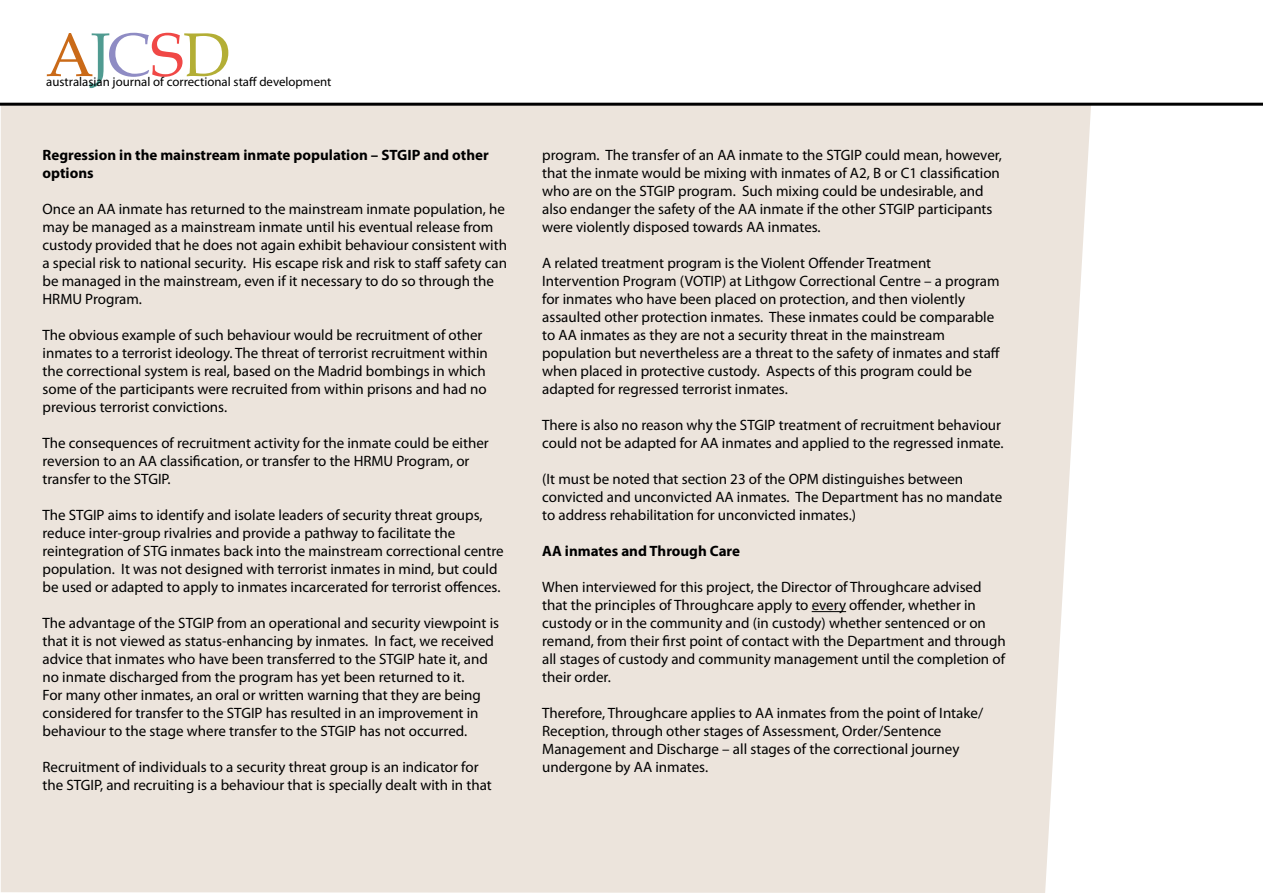
<style>
.page{position:relative;width:1263px;height:893px;background:#fff}
.page>*{position:absolute;margin:0;border:0;box-sizing:border-box;transform-origin:0 0}
.t1{font:61.65px "Book Antiqua";letter-spacing:-.03em;color:#ca6a18}
.t2{font:15px/18px "Myriad Pro";color:#000}
.t3{font:700 15px/18px "Myriad Pro";color:#000}
.t4{font:12.9px "Myriad Pro";color:#000}
.s1{color:#509b91}
.s2{color:#8f8cc4}
.s3{color:#f04846}
.s4{color:#b3ae35}
</style>
<div class="page">
<div style="left:1px;top:106px;width:1090px;height:787px;background:#ece4dc"></div>
<hr style="left:0;top:103px;width:1263px;height:3px;background:#000">
<hr style="left:812px;top:611px;width:34px;height:1px;background:#000">
<h1 class="t1" style="left:46px;top:12px;width:186px">A<span class="s1">J</span><span class="s2">C</span><span class="s3">S</span><span class="s4">D</span></h1>
<p class="t4" style="left:46px;top:74px;width:287px">australasian journal of correctional staff development</p>
<p class="t3" style="left:43px;top:146px;width:448px">Regression in the mainstream inmate population – STGIP and other options</p>
<p class="t2" style="left:43px;top:200px;width:466px">Once an AA inmate has returned to the mainstream inmate population, he may be managed as a mainstream inmate until his eventual release from custody provided that he does not again exhibit behaviour consistent with a special risk to national security. His escape risk and risk to staff safety can be managed in the mainstream, even if it necessary to do so through the HRMU Program.</p>
<p class="t2" style="left:43px;top:326px;width:447px">The obvious example of such behaviour would be recruitment of other inmates to a terrorist ideology. The threat of terrorist recruitment within the correctional system is real, based on the Madrid bombings in which some of the participants were recruited from within prisons and had no previous terrorist convictions.</p>
<p class="t2" style="left:43px;top:434px;width:448px">The consequences of recruitment activity for the inmate could be either reversion to an AA classification, or transfer to the HRMU Program, or transfer to the STGIP.</p>
<p class="t2" style="left:43px;top:506px;width:463px">The STGIP aims to identify and isolate leaders of security threat groups, reduce inter-group rivalries and provide a pathway to facilitate the reintegration of STG inmates back into the mainstream correctional centre population. It was not designed with terrorist inmates in mind, but could be used or adapted to apply to inmates incarcerated for terrorist offences.</p>
<p class="t2" style="left:43px;top:614px;width:458px">The advantage of the STGIP from an operational and security viewpoint is that it is not viewed as status-enhancing by inmates. In fact, we received advice that inmates who have been transferred to the STGIP hate it, and no inmate discharged from the program has yet been returned to it.<br>For many other inmates, an oral or written warning that they are being considered for transfer to the STGIP has resulted in an improvement in behaviour to the stage where transfer to the STGIP has not occurred.</p>
<p class="t2" style="left:43px;top:758px;width:451px">Recruitment of individuals to a security threat group is an indicator for the STGIP, and recruiting is a behaviour that is specially dealt with in that</p>
<p class="t2" style="left:542px;top:146px;width:461px">program. The transfer of an AA inmate to the STGIP could mean, however, that the inmate would be mixing with inmates of A2, B or C1 classification who are on the STGIP program. Such mixing could be undesirable, and also endanger the safety of the AA inmate if the other STGIP participants were violently disposed towards AA inmates.</p>
<p class="t2" style="left:542px;top:254px;width:459px">A related treatment program is the Violent Offender Treatment Intervention Program (VOTIP) at Lithgow Correctional Centre – a program for inmates who have been placed on protection, and then violently assaulted other protection inmates. These inmates could be comparable to AA inmates as they are not a security threat in the mainstream population but nevertheless are a threat to the safety of inmates and staff when placed in protective custody. Aspects of this program could be adapted for regressed terrorist inmates.</p>
<p class="t2" style="left:542px;top:416px;width:463px">There is also no reason why the STGIP treatment of recruitment behaviour could not be adapted for AA inmates and applied to the regressed inmate.</p>
<p class="t2" style="left:542px;top:470px;width:462px">(It must be noted that section 23 of the OPM distinguishes between convicted and unconvicted AA inmates. The Department has no mandate to address rehabilitation for unconvicted inmates.)</p>
<p class="t3" style="left:542px;top:542px;width:199px">AA inmates and Through Care</p>
<p class="t2" style="left:542px;top:578px;width:465px">When interviewed for this project, the Director of Throughcare advised that the principles of Throughcare apply to every offender, whether in custody or in the community and (in custody) whether sentenced or on remand, from their first point of contact with the Department and through all stages of custody and community management until the completion of their order.</p>
<p class="t2" style="left:542px;top:704px;width:442px">Therefore, Throughcare applies to AA inmates from the point of Intake/ Reception, through other stages of Assessment, Order/Sentence Management and Discharge – all stages of the correctional journey undergone by AA inmates.</p>
</div>
